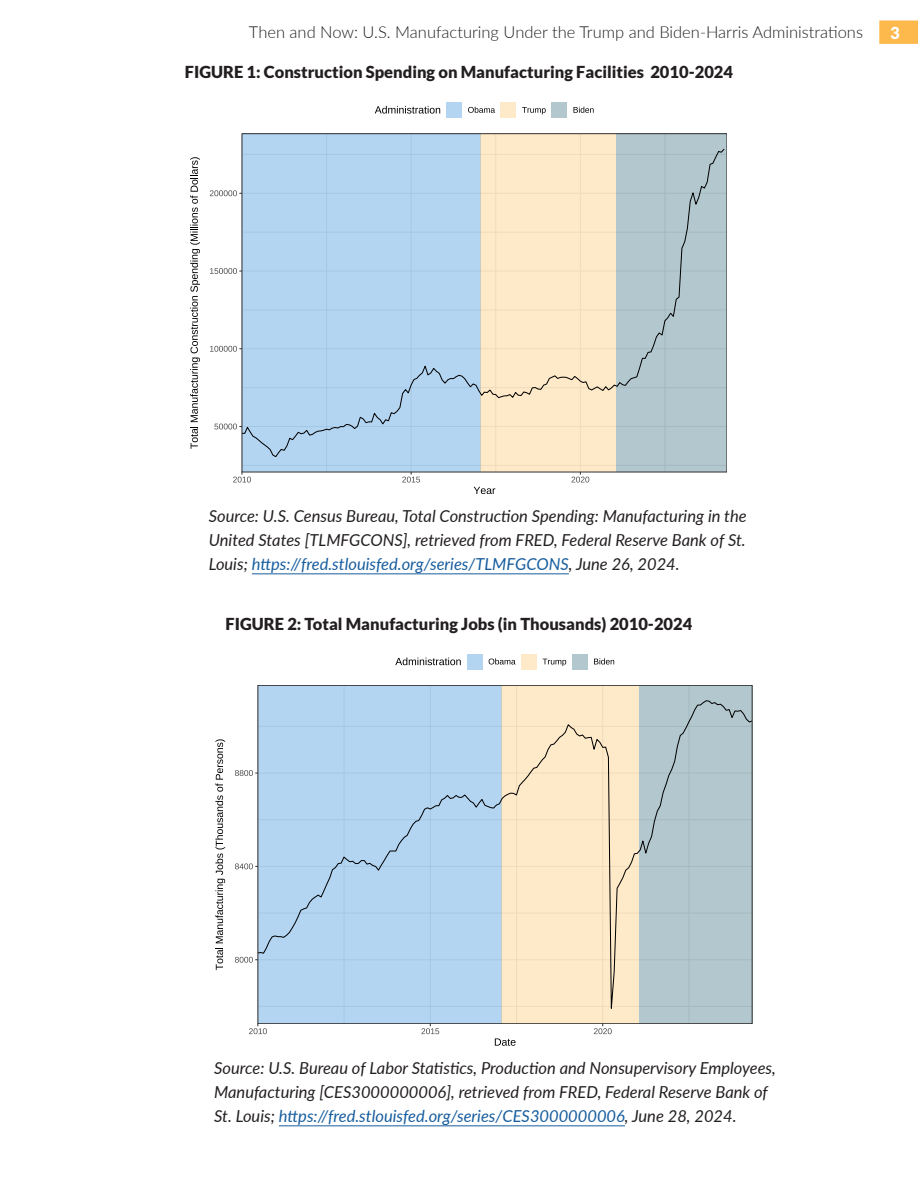
<style>
.page{position:relative;width:918px;height:1188px;background:#fff}
.page>*{position:absolute;margin:0;border:0;box-sizing:border-box;transform-origin:0 0}
.t1{font:italic 16.5px/24px "Lato";color:#231f20}
.t2{font:900 16.5px "Lato";color:#231f20}
.don_t_align{font:300 16.5px "Lato";color:#231f20}
.don_t_align-2{font:900 16.5px "Lato";color:#fff}
.s1{color:#175d9e}
</style>
<div class="page">
<div style="left:258px;top:685px;width:243px;height:339px;background:#b3d5f2"></div>
<div style="left:501px;top:685px;width:138px;height:339px;background:#feeac9"></div>
<div style="left:639px;top:685px;width:113px;height:339px;background:#b3c8ce"></div>
<svg style="left:260px;top:700px;width:490px;height:322px"></svg>
<svg style="left:235px;top:957px;width:23px;height:6px"></svg>
<svg style="left:235px;top:863px;width:23px;height:6px"></svg>
<svg style="left:235px;top:770px;width:23px;height:6px"></svg>
<svg style="left:249px;top:1024px;width:18px;height:10px"></svg>
<svg style="left:421px;top:1024px;width:18px;height:10px"></svg>
<svg style="left:594px;top:1024px;width:18px;height:10px"></svg>
<svg style="left:495px;top:1038px;width:21px;height:8px"></svg>
<svg style="left:215px;top:739px;width:10px;height:231px"></svg>
<svg style="left:395px;top:658px;width:66px;height:7px"></svg>
<svg style="left:467px;top:654px;width:16px;height:16px"></svg>
<div style="left:467px;top:654px;width:15px;height:15px;background:#b3d5f2"></div>
<svg style="left:521px;top:654px;width:16px;height:16px"></svg>
<div style="left:522px;top:654px;width:15px;height:15px;background:#feeac9"></div>
<svg style="left:572px;top:654px;width:16px;height:16px"></svg>
<div style="left:572px;top:654px;width:15px;height:15px;background:#b3c8ce"></div>
<svg style="left:489px;top:658px;width:27px;height:6px"></svg>
<svg style="left:543px;top:659px;width:23px;height:7px"></svg>
<svg style="left:594px;top:658px;width:20px;height:6px"></svg>
<div style="left:242px;top:134px;width:239px;height:338px;background:#b3d5f2"></div>
<div style="left:481px;top:134px;width:135px;height:338px;background:#feeac9"></div>
<div style="left:616px;top:134px;width:111px;height:338px;background:#b3c8ce"></div>
<svg style="left:244px;top:148px;width:481px;height:310px"></svg>
<svg style="left:214px;top:424px;width:28px;height:5px"></svg>
<svg style="left:210px;top:346px;width:32px;height:6px"></svg>
<svg style="left:210px;top:268px;width:32px;height:6px"></svg>
<svg style="left:210px;top:190px;width:32px;height:6px"></svg>
<svg style="left:233px;top:472px;width:18px;height:11px"></svg>
<svg style="left:402px;top:472px;width:18px;height:11px"></svg>
<svg style="left:571px;top:472px;width:18px;height:11px"></svg>
<svg style="left:474px;top:487px;width:21px;height:7px"></svg>
<svg style="left:190px;top:157px;width:10px;height:292px"></svg>
<svg style="left:375px;top:106px;width:65px;height:8px"></svg>
<div style="left:446px;top:102px;width:16px;height:16px;background:#b3d5f2"></div>
<svg style="left:500px;top:102px;width:16px;height:16px"></svg>
<div style="left:501px;top:102px;width:15px;height:15px;background:#feeac9"></div>
<svg style="left:551px;top:102px;width:16px;height:16px"></svg>
<div style="left:552px;top:102px;width:15px;height:15px;background:#b3c8ce"></div>
<svg style="left:468px;top:107px;width:27px;height:6px"></svg>
<svg style="left:522px;top:107px;width:24px;height:7px"></svg>
<svg style="left:574px;top:107px;width:20px;height:6px"></svg>
<hr style="left:279px;top:1125px;width:346px;height:1px;background:#175d9e">
<hr style="left:252px;top:573px;width:317px;height:1px;background:#175d9e">
<svg style="left:879px;top:20px;width:39px;height:24px"></svg>
<p class="don_t_align" style="left:249px;top:21px;width:616px">Then and Now: U.S. Manufacturing Under the Trump and Biden-Harris Administrations</p>
<p class="don_t_align-2" style="left:890px;top:23px;width:11px">3</p>
<h3 class="t2" style="left:185px;top:62px;width:550px">FIGURE 1: Construction Spending on Manufacturing Facilities 2010-2024</h3>
<h3 class="t1" style="left:209px;top:503px;width:539px;text-align:justify">Source: U.S. Census Bureau, Total Construction Spending: Manufacturing in the United States [TLMFGCONS], retrieved from FRED, Federal Reserve Bank of St.<br>Louis; <span class="s1">https://fred.stlouisfed.org/series/TLMFGCONS</span>, June 26, 2024.</h3>
<h3 class="t2" style="left:226px;top:614px;width:468px">FIGURE 2: Total Manufacturing Jobs (in Thousands) 2010-2024</h3>
<h3 class="t1" style="left:214px;top:1055px;width:563px">Source: U.S. Bureau of Labor Statistics, Production and Nonsupervisory Employees,<br>Manufacturing [CES3000000006], retrieved from FRED, Federal Reserve Bank of<br>St. Louis; <span class="s1">https://fred.stlouisfed.org/series/CES3000000006</span>, June 28, 2024.</h3>
</div>
